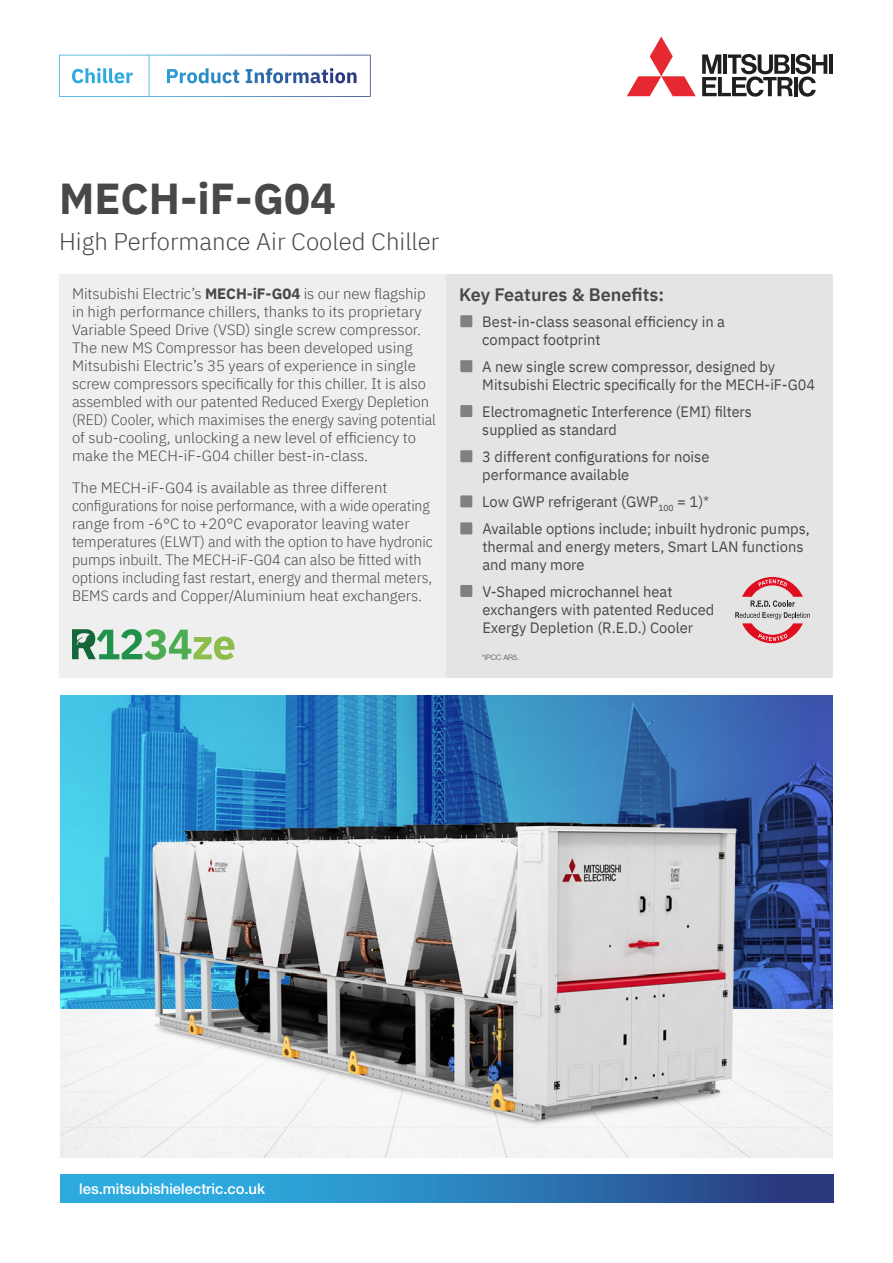
<style>
.page{position:relative;width:893px;height:1263px;background:#fff}
.page>*{position:absolute;margin:0;border:0;box-sizing:border-box;transform-origin:0 0}
.t1{font:700 43.2px "IBM Plex Sans";color:#48474a}
.t2{font:300 24px "IBM Plex Sans";color:#48474a}
.t3{font:600 18px "IBM Plex Sans";color:#48474a}
.t4{font:300 15px/18px "IBM Plex Sans";color:#48474a}
.t5{font:15px/18px "IBM Plex Sans";color:#48474a}
.t6{font:15px/18px "IBM Plex Sans";color:#48474a;scale:.96 1}
.t7{font:500 14.85px "Helvetica Neue LT Pro";color:#fff}
.t8{font:300 7.5px "Helvetica Neue LT Pro";color:#48474a}
.s1{font-weight:700}
.s2{font-weight:300}
</style>
<div class="page">
<div style="left:59px;top:274px;width:391px;height:404px;background:#f0efef"></div>
<div style="left:446px;top:274px;width:387px;height:404px;background:#e3e4e3"></div>
<svg style="left:60px;top:1174px;width:773px;height:29px;background:#2b7fb9"></svg>
<svg style="left:627px;top:37px;width:69px;height:59px"></svg>
<hr style="left:829px;top:55px;width:4px;height:19px;background:#211e1f">
<svg style="left:702px;top:54px;width:125px;height:43px"></svg>
<img style="left:60px;top:695px;width:773px;height:462px">
<div style="left:460px;top:315px;width:12px;height:12px;background:#808080"></div>
<div style="left:460px;top:360px;width:12px;height:12px;background:#808080"></div>
<div style="left:460px;top:405px;width:12px;height:12px;background:#808080"></div>
<div style="left:460px;top:450px;width:12px;height:12px;background:#808080"></div>
<div style="left:460px;top:495px;width:12px;height:12px;background:#808080"></div>
<div style="left:460px;top:522px;width:12px;height:12px;background:#808080"></div>
<div style="left:460px;top:585px;width:12px;height:12px;background:#808080"></div>
<svg style="left:735px;top:577px;width:75px;height:66px"></svg>
<svg style="left:72px;top:629px;width:162px;height:31px"></svg>
<svg style="left:59px;top:55px;width:312px;height:42px"></svg>
<h1 class="t1" style="left:59px;top:165px;width:279px">MECH-iF-G04</h1>
<h2 class="t2" style="left:59px;top:224px;width:382px">High Performance Air Cooled Chiller</h2>
<p class="t4" style="left:72px;top:283px;width:365px">Mitsubishi Electric’s <span class="s1">MECH-iF-G04</span> is our new flagship in high performance chillers, thanks to its proprietary Variable Speed Drive (VSD) single screw compressor.<br>The new MS Compressor has been developed using Mitsubishi Electric’s 35 years of experience in single screw compressors specifically for this chiller. It is also assembled with our patented Reduced Exergy Depletion (RED) Cooler, which maximises the energy saving potential of sub-cooling, unlocking a new level of efficiency to make the MECH-iF-G04 chiller best-in-class.</p>
<p class="t4" style="left:72px;top:477px;width:362px">The MECH-iF-G04 is available as three different configurations for noise performance, with a wide operating range from -6°C to +20°C evaporator leaving water temperatures (ELWT) and with the option to have hydronic pumps inbuilt. The MECH-iF-G04 can also be fitted with options including fast restart, energy and thermal meters, BEMS cards and Copper/Aluminium heat exchangers.</p>
<p class="t3" style="left:459px;top:281px;width:207px">Key Features &amp; Benefits:</p>
<p class="t5" style="left:482px;top:311px;width:244px">Best-in-class seasonal efficiency in a compact footprint</p>
<p class="t5" style="left:482px;top:356px;width:334px">A new single screw compressor, designed by<br>Mitsubishi Electric specifically for the MECH-iF-G04</p>
<p class="t6" style="left:482px;top:401px;width:282px">Electromagnetic Interference (EMI) filters supplied as standard</p>
<p class="t5" style="left:482px;top:446px;width:229px">3 different configurations for noise performance available</p>
<p class="t5" style="left:482px;top:487px;width:329px;line-height:27px">Low GWP refrigerant (GWP<sub>100</sub> = 1)<span class="s2">*<br></span>Available options include; inbuilt hydronic pumps,</p>
<p class="t5" style="left:482px;top:536px;width:323px">thermal and energy meters, Smart LAN functions and many more</p>
<p class="t5" style="left:482px;top:581px;width:233px">V-Shaped microchannel heat exchangers with patented Reduced<br>Exergy Depletion (R.E.D.) Cooler</p>
<p class="t8" style="left:482px;top:653px;width:39px">*IPCC AR5.</p>
<p class="t7" style="left:79px;top:1180px;width:187px">les.mitsubishielectric.co.uk</p>
</div>
